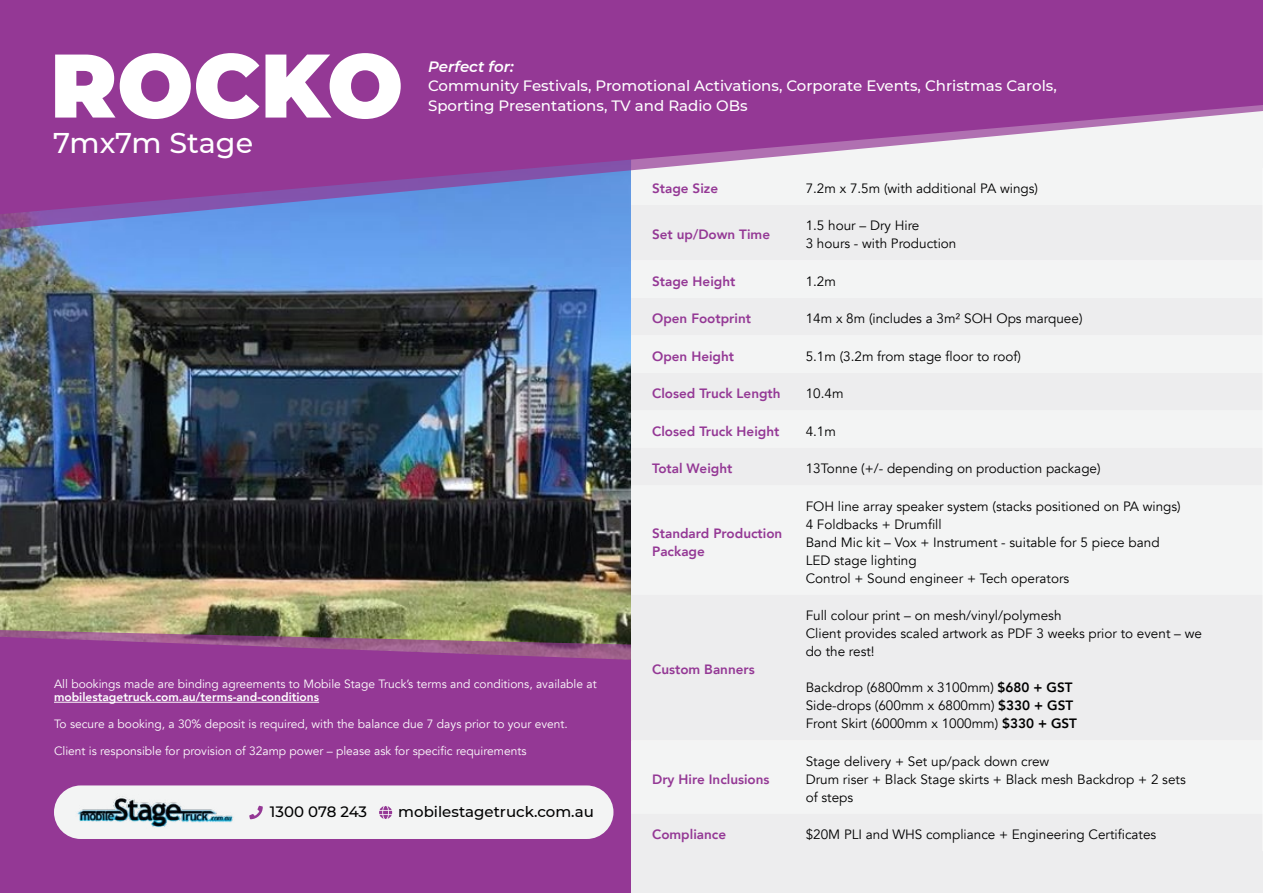
<style>
.page{position:relative;width:1263px;height:893px;background:#fff}
.page>*{position:absolute;margin:0;border:0;box-sizing:border-box;transform-origin:0 0}
.t1{font:900 90px "Montserrat";color:#fff}
.t2{font:500 28.5px "Montserrat";color:#fff}
.t3{font:500 15px/19.5px "Montserrat";color:#fff}
.t4{font:500 15px "Montserrat";color:#000}
.t5{font:italic 600 15px "Montserrat";color:#fff}
.t6{font:13.5px/18px "Avenir";color:#000}
.t7{font:800 13.5px/18px "Avenir";color:#943895}
.t8{font:12px "Avenir";color:#fff}
.t9{font:800 12px "Avenir";color:#fff}
.s1{font-weight:800}
</style>
<div class="page">
<img style="left:0;top:230px;width:631px;height:400px">
<img style="left:0;top:630px;width:631px;height:7px">
<div style="left:0;top:637px;width:631px;height:256px;background:#943895"></div>
<div style="left:54px;top:785px;width:559px;height:54px;background:#f3f4f4;border-radius:27px"></div>
<div style="left:631px;top:230px;width:631px;height:621px;background:#ededee"></div>
<svg style="left:0;top:214px;width:1263px;height:16px;background:#aabfe6"></svg>
<svg style="left:0;top:0;width:1263px;height:214px;background:#a25da9"></svg>
<hr style="left:54px;top:702px;width:265px;height:1px;background:#fff">
<img style="left:77px;top:796px;width:156px;height:31px">
<svg style="left:249px;top:806px;width:14px;height:13px"></svg>
<svg style="left:379px;top:806px;width:13px;height:13px"></svg>
<div style="left:631px;top:851px;width:632px;height:42px;background:#ededee"></div>
<h1 class="t1" style="left:50px;top:18px;width:355px">ROCKO</h1>
<p class="t5" style="left:428px;top:56px;width:87px">Perfect for:</p>
<p class="t3" style="left:428px;top:75px;width:630px">Community Festivals, Promotional Activations, Corporate Events, Christmas Carols,<br>Sporting Presentations, TV and Radio OBs</p>
<h2 class="t2" style="left:53px;top:123px;width:201px">7mx7m Stage</h2>
<p class="t8" style="left:54px;top:676px;width:544px">All bookings made are binding agreements to Mobile Stage Truck’s terms and conditions, available at</p>
<p class="t9" style="left:54px;top:688px;width:267px">mobilestagetruck.com.au/terms-and-conditions</p>
<p class="t8" style="left:54px;top:717px;width:515px">To secure a booking, a 30% deposit is required, with the balance due 7 days prior to your event.</p>
<p class="t8" style="left:54px;top:744px;width:474px">Client is responsible for provision of 32amp power – please ask for specific requirements</p>
<p class="t4" style="left:270px;top:801px;width:99px">1300 078 243</p>
<p class="t4" style="left:398px;top:801px;width:197px">mobilestagetruck.com.au</p>
<p class="t7" style="left:652px;top:179px;width:68px">Stage Size</p>
<p class="t6" style="left:806px;top:179px;width:234px">7.2m x 7.5m (with additional PA wings)</p>
<p class="t7" style="left:652px;top:226px;width:119px">Set up/Down Time</p>
<p class="t6" style="left:806px;top:217px;width:152px">1.5 hour – Dry Hire<br>3 hours - with Production</p>
<p class="t7" style="left:652px;top:272px;width:85px">Stage Height</p>
<p class="t6" style="left:806px;top:272px;width:32px">1.2m</p>
<p class="t7" style="left:652px;top:310px;width:100px">Open Footprint</p>
<p class="t6" style="left:806px;top:310px;width:278px">14m x 8m (includes a 3m² SOH Ops marquee)</p>
<p class="t7" style="left:652px;top:347px;width:84px">Open Height</p>
<p class="t6" style="left:806px;top:347px;width:217px">5.1m (3.2m from stage floor to roof)</p>
<p class="t7" style="left:652px;top:385px;width:130px">Closed Truck Length</p>
<p class="t6" style="left:806px;top:385px;width:39px">10.4m</p>
<p class="t7" style="left:652px;top:422px;width:129px">Closed Truck Height</p>
<p class="t6" style="left:806px;top:422px;width:32px">4.1m</p>
<p class="t7" style="left:652px;top:460px;width:82px">Total Weight</p>
<p class="t6" style="left:806px;top:460px;width:296px">13Tonne (+/- depending on production package)</p>
<p class="t7" style="left:652px;top:524px;width:132px">Standard Production<br>Package</p>
<p class="t7" style="left:652px;top:661px;width:104px">Custom Banners</p>
<p class="t7" style="left:652px;top:770px;width:119px">Dry Hire Inclusions</p>
<p class="t6" style="left:806px;top:497px;width:377px">FOH line array speaker system (stacks positioned on PA wings)<br>4 Foldbacks + Drumfill<br>Band Mic kit – Vox + Instrument - suitable for 5 piece band LED stage lighting<br>Control + Sound engineer + Tech operators</p>
<p class="t6" style="left:806px;top:607px;width:398px">Full colour print – on mesh/vinyl/polymesh<br>Client provides scaled artwork as PDF 3 weeks prior to event – we do the rest!</p>
<p class="t6" style="left:806px;top:679px;width:273px">Backdrop (6800mm x 3100mm) <span class="s1">$680 + GST<br></span>Side-drops (600mm x 6800mm) <span class="s1">$330 + GST<br></span>Front Skirt (6000mm x 1000mm) <span class="s1">$330 + GST</span></p>
<p class="t6" style="left:806px;top:752px;width:381px">Stage delivery + Set up/pack down crew<br>Drum riser + Black Stage skirts + Black mesh Backdrop + 2 sets of steps</p>
<p class="t7" style="left:652px;top:826px;width:76px">Compliance</p>
<p class="t6" style="left:806px;top:826px;width:352px">$20M PLI and WHS compliance + Engineering Certificates</p>
</div>
